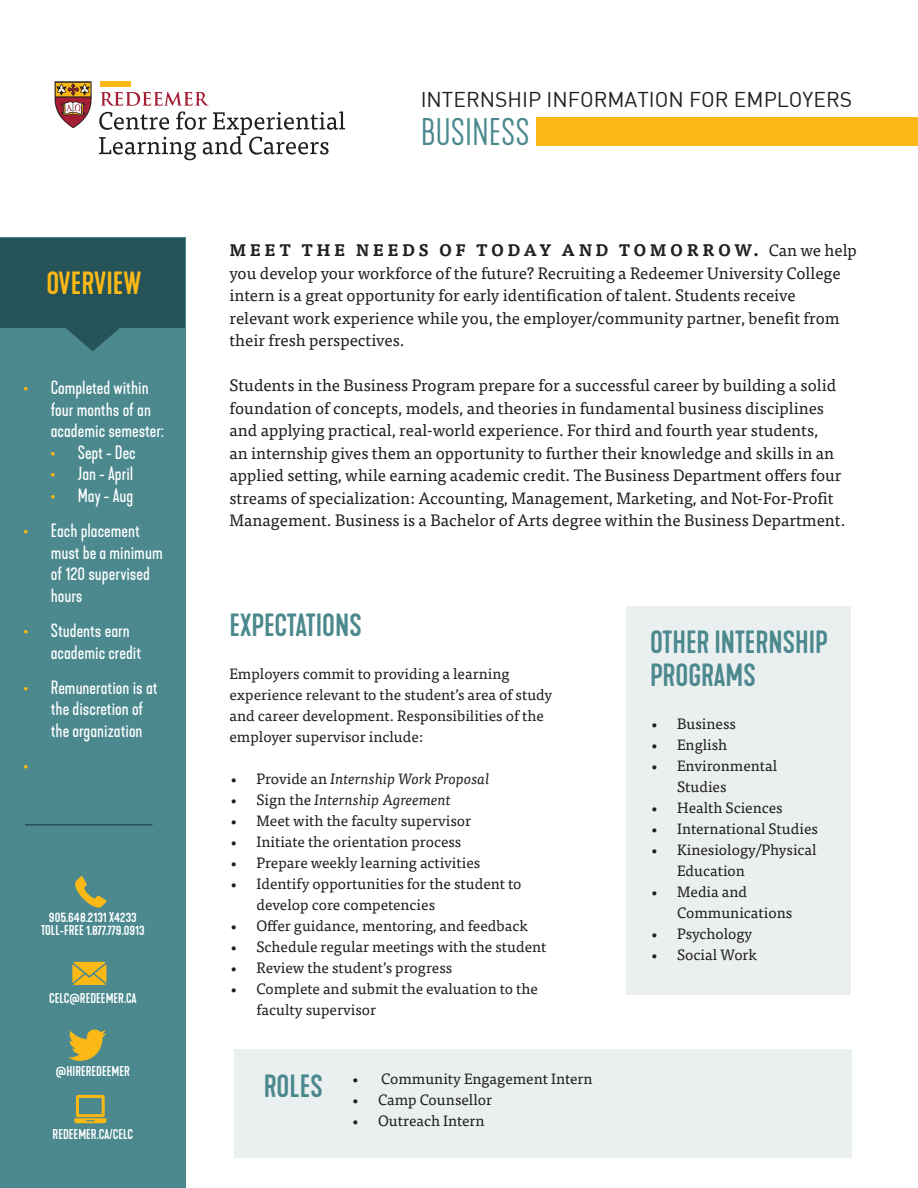
<style>
.page{position:relative;width:918px;height:1188px;background:#fff}
.page>*{position:absolute;margin:0;border:0;box-sizing:border-box;transform-origin:0 0}
.t1{font:300 36px "Kapra Neue";color:#4b898e}
.t2{font:500 30px/33px "Kapra Neue";color:#4b898e}
.t3{font:500 30px "Kapra Neue";color:#fcb814}
.t4{font:21px "DIN";color:#231f20}
.t5{font:18px/21.6px "Kapra Neue";color:#fff}
.t6{font:18px "Kapra Neue";color:#fcb814}
.t7{font:16.5px/22.5px "Tisa Pro";color:#231f20}
.t8{font:15px/21px "Tisa Pro";color:#231f20}
.t9{font:italic 15px "Tisa Pro";color:#231f20}
.t10{font:500 13.35px "Kapra Neue";color:#fff}
.s1{color:#fcb814}
.s2{font-weight:700}
.s3{font-style:normal}
</style>
<div class="page">
<div style="left:101px;top:82px;width:30px;height:5px;background:#fcb814"></div>
<svg style="left:54px;top:81px;width:38px;height:47px"></svg>
<svg style="left:99px;top:92px;width:246px;height:68px"></svg>
<div style="left:537px;top:117px;width:381px;height:29px;background:#fcb814"></div>
<div style="left:0;top:238px;width:185px;height:950px;background:#4b898e"></div>
<div style="left:1px;top:238px;width:184px;height:89px;background:#255357"></div>
<svg style="left:65px;top:327px;width:56px;height:24px"></svg>
<svg style="left:75px;top:876px;width:31px;height:32px"></svg>
<svg style="left:72px;top:962px;width:34px;height:23px"></svg>
<svg style="left:68px;top:1029px;width:38px;height:32px"></svg>
<svg style="left:74px;top:1095px;width:32px;height:28px"></svg>
<hr style="left:25px;top:824px;width:127px;height:2px;background:#255357">
<div style="left:626px;top:606px;width:225px;height:389px;background:#eaeff0"></div>
<div style="left:234px;top:1050px;width:617px;height:108px;background:#eaeff0"></div>
<p class="t3" style="left:47px;top:265px;width:96px">OVERVIEW</p>
<p class="t5" style="left:51px;top:377px;width:115px;text-indent:-27px"><span class="s1">•</span> Completed within four months of an academic semester:</p>
<p class="t5" style="left:51px;top:442px;width:87px"><span class="s1">•</span> Sept - Dec</p>
<p class="t5" style="left:51px;top:463px;width:84px"><span class="s1">•</span> Jan - April</p>
<p class="t5" style="left:51px;top:485px;width:84px"><span class="s1">•</span> May - Aug</p>
<p class="t5" style="left:51px;top:520px;width:113px;text-indent:-27px"><span class="s1">•</span> Each placement must be a minimum of 120 supervised hours</p>
<p class="t5" style="left:51px;top:620px;width:92px;text-indent:-27px"><span class="s1">•</span> Students earn academic credit</p>
<p class="t5" style="left:51px;top:677px;width:108px;text-indent:-27px"><span class="s1">•</span> Remuneration is at the discretion of the organization</p>
<p class="t6" style="left:24px;top:755px;width:6px">•</p>
<p class="t10" style="left:49px;top:909px;width:89px">905.648.2131 X4233</p>
<p class="t10" style="left:41px;top:922px;width:105px">TOLL-FREE 1.877.779.0913</p>
<p class="t10" style="left:49px;top:990px;width:89px">CELC@REDEEMER.CA</p>
<p class="t10" style="left:56px;top:1063px;width:75px">@HIREREDEEMER</p>
<p class="t10" style="left:53px;top:1126px;width:82px">REDEEMER.CA/CELC</p>
<p class="t4" style="left:421px;top:86px;width:433px">INTERNSHIP INFORMATION FOR EMPLOYERS</p>
<p class="t1" style="left:421px;top:111px;width:111px">BUSINESS</p>
<p class="t7" style="left:230px;top:238px;width:629px"><span class="s2">MEET THE NEEDS OF TODAY AND TOMORROW.</span> Can we help you develop your workforce of the future? Recruiting a Redeemer University College intern is a great opportunity for early identification of talent. Students receive relevant work experience while you, the employer/community partner, benefit from their fresh perspectives.</p>
<p class="t7" style="left:230px;top:373px;width:618px">Students in the Business Program prepare for a successful career by building a solid foundation of concepts, models, and theories in fundamental business disciplines and applying practical, real-world experience. For third and fourth year students,<br>an internship gives them an opportunity to further their knowledge and skills in an applied setting, while earning academic credit. The Business Department offers four streams of specialization: Accounting, Management, Marketing, and Not-For-Profit Management. Business is a Bachelor of Arts degree within the Business Department.</p>
<p class="t2" style="left:230px;top:609px;width:134px">EXPECTATIONS</p>
<p class="t8" style="left:230px;top:663px;width:324px">Employers commit to providing a learning experience relevant to the student’s area of study and career development. Responsibilities of the employer supervisor include:</p>
<p class="t9" style="left:230px;top:768px;width:262px"><span class="s3">• Provide an</span> Internship Work Proposal</p>
<p class="t9" style="left:230px;top:789px;width:223px"><span class="s3">• Sign the</span> Internship Agreement</p>
<p class="t8" style="left:230px;top:810px;width:243px">• Meet with the faculty supervisor</p>
<p class="t8" style="left:230px;top:831px;width:233px">• Initiate the orientation process</p>
<p class="t8" style="left:230px;top:852px;width:252px">• Prepare weekly learning activities</p>
<p class="t8" style="left:256px;top:873px;width:267px;text-indent:-27px">• Identify opportunities for the student to develop core competencies</p>
<p class="t8" style="left:230px;top:915px;width:300px">• Offer guidance, mentoring, and feedback</p>
<p class="t8" style="left:230px;top:936px;width:319px">• Schedule regular meetings with the student</p>
<p class="t8" style="left:230px;top:957px;width:224px">• Review the student’s progress</p>
<p class="t8" style="left:256px;top:978px;width:283px;text-indent:-27px">• Complete and submit the evaluation to the faculty supervisor</p>
<p class="t2" style="left:264px;top:1070px;width:60px">ROLES</p>
<p class="t8" style="left:351px;top:1068px;width:243px">• Community Engagement Intern</p>
<p class="t8" style="left:351px;top:1089px;width:143px">• Camp Counsellor</p>
<p class="t8" style="left:351px;top:1110px;width:135px">• Outreach Intern</p>
<p class="t2" style="left:650px;top:626px;width:179px">OTHER INTERNSHIP<br>PROGRAMS</p>
<p class="t8" style="left:650px;top:713px;width:87px">• Business</p>
<p class="t8" style="left:650px;top:734px;width:79px">• English</p>
<p class="t8" style="left:677px;top:755px;width:102px;text-indent:-27px">• Environmental<br>Studies</p>
<p class="t8" style="left:650px;top:797px;width:134px">• Health Sciences</p>
<p class="t8" style="left:650px;top:818px;width:169px">• International Studies</p>
<p class="t8" style="left:677px;top:839px;width:141px;text-indent:-27px">• Kinesiology/Physical<br>Education</p>
<p class="t8" style="left:677px;top:881px;width:117px;text-indent:-27px">• Media and<br>Communications</p>
<p class="t8" style="left:650px;top:923px;width:104px">• Psychology</p>
<p class="t8" style="left:650px;top:944px;width:108px">• Social Work</p>
</div>
